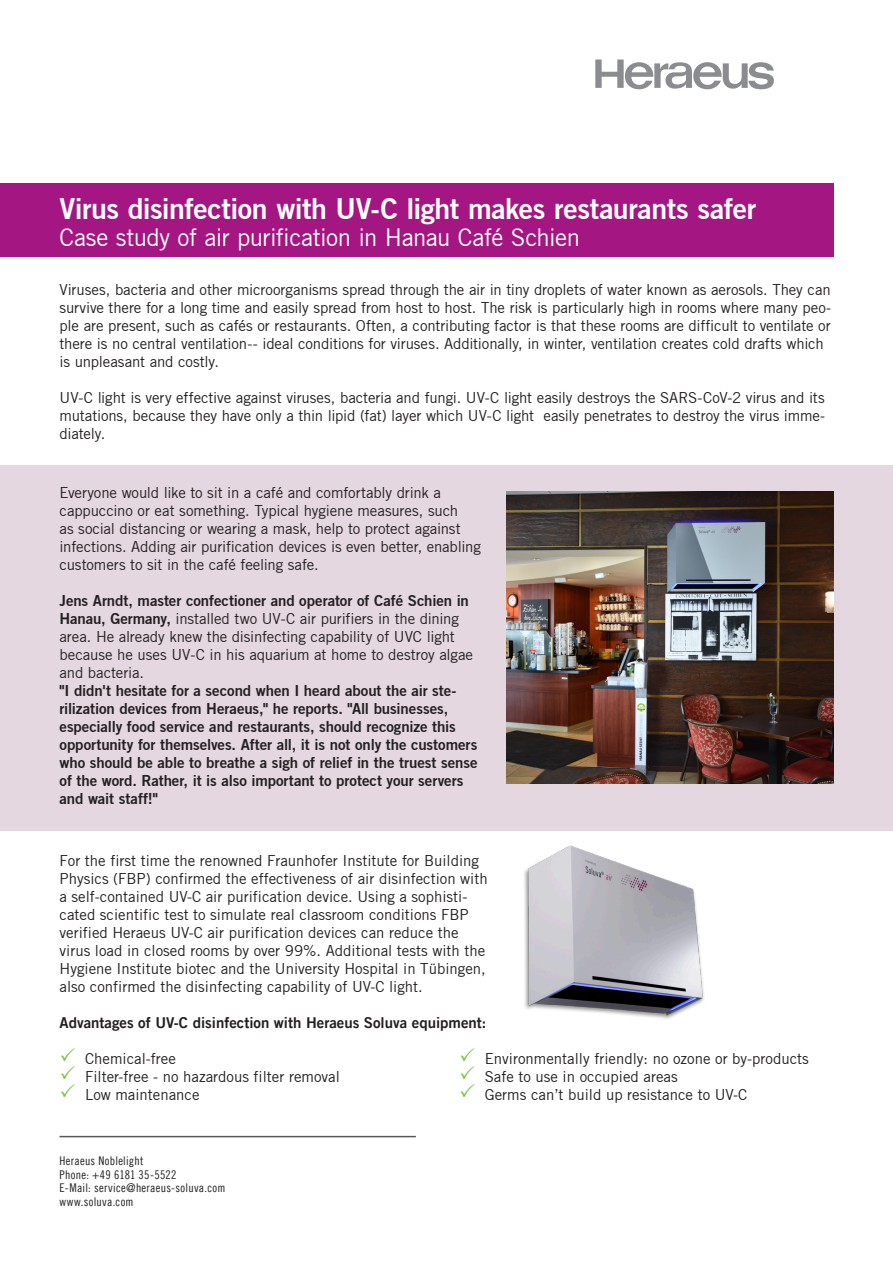
<style>
.page{position:relative;width:893px;height:1263px;background:#fff}
.page>*{position:absolute;margin:0;border:0;box-sizing:border-box;transform-origin:0 0}
.HER_brochure_subhead{font:28.5px "Trade Gothic Bold Two";letter-spacing:-.02em;color:#fff}
.HER_brochure_subhead-2{font:24px "Trade Gothic";letter-spacing:-.02em;color:#fff}
.HER_advert_1_1_copy{font:15px/18px "Trade Gothic";letter-spacing:-.01em;color:#231f20}
.HER_brochure_copy{font:15px/18px "Trade Gothic";color:#231f20}
.HER_advert_1_1_copy-2{font:15px/18px "Trade Gothic Bold Two";letter-spacing:-.005em;color:#231f20}
.t1{font:15px "Trade Gothic LT Bold Two";color:#231f20}
.HER_brochure_adress{font:12px/13.5px "Trade Gothic LT Cond Eighteen";letter-spacing:.025em;color:#231f20}
.s1{font-family:"Trade Gothic Bold Two"}
.s2{color:#7fc241}
</style>
<div class="page">
<svg style="left:595px;top:60px;width:179px;height:29px"></svg>
<div style="left:0;top:466px;width:893px;height:365px;background:#e4d7e0"></div>
<div style="left:0;top:184px;width:833px;height:73px;background:#a41681"></div>
<hr style="left:60px;top:1136px;width:356px;height:1px;background:#57585a">
<div style="left:523px;top:844px;width:182px;height:176px;background:#231f20;opacity:.5"></div>
<img style="left:523px;top:844px;width:182px;height:172px">
<img style="left:507px;top:491px;width:326px;height:292px">
<p class="HER_brochure_subhead" style="left:60px;top:192px;width:698px">Virus disinfection with UV-C light makes restaurants safer</p>
<p class="HER_brochure_subhead-2" style="left:60px;top:223px;width:522px">Case study of air purification in Hanau Café Schien</p>
<p class="HER_advert_1_1_copy" style="left:60px;top:281px;width:773px">Viruses, bacteria and other microorganisms spread through the air in tiny droplets of water known as aerosols. They can survive there for a long time and easily spread from host to host. The risk is particularly high in rooms where many peo&shy;ple are present, such as cafés or restaurants. Often, a contributing factor is that these rooms are difficult to ventilate or there is no central ventilation-- ideal conditions for viruses. Additionally, in winter, ventilation creates cold drafts which is unpleasant and costly.</p>
<p class="HER_advert_1_1_copy" style="left:60px;top:389px;width:767px;text-align:justify">UV-C light is very effective against viruses, bacteria and fungi. UV-C light easily destroys the SARS-CoV-2 virus and its mutations, because they have only a thin lipid (fat) layer which UV-C light easily penetrates to destroy the virus imme&shy;diately.</p>
<p class="HER_advert_1_1_copy" style="left:60px;top:484px;width:423px">Everyone would like to sit in a café and comfortably drink a cappuccino or eat something. Typical hygiene measures, such<br>as social distancing or wearing a mask, help to protect against infections. Adding air purification devices is even better, enabling customers to sit in the café feeling safe.</p>
<p class="HER_advert_1_1_copy" style="left:60px;top:592px;width:415px"><span class="s1">Jens Arndt, master confectioner and operator of Café Schien in Hanau, Germany,</span> installed two UV-C air purifiers in the dining area. He already knew the disinfecting capability of UVC light because he uses UV-C in his aquarium at home to destroy algae and bacteria.</p>
<p class="HER_advert_1_1_copy-2" style="left:60px;top:681px;width:419px">"I didn't hesitate for a second when I heard about the air ste&shy;rilization devices from Heraeus," he reports. "All businesses, especially food service and restaurants, should recognize this opportunity for themselves. After all, it is not only the customers who should be able to breathe a sigh of relief in the truest sense of the word. Rather, it is also important to protect your servers and wait staff!"</p>
<p class="HER_brochure_copy" style="left:60px;top:851px;width:430px">For the first time the renowned Fraunhofer Institute for Building Physics (FBP) confirmed the effectiveness of air disinfection with a self-contained UV-C air purification device. Using a sophisti&shy;cated scientific test to simulate real classroom conditions FBP verified Heraeus UV-C air purification devices can reduce the virus load in closed rooms by over 99%. Additional tests with the Hygiene Institute biotec and the University Hospital in Tübingen, also confirmed the disinfecting capability of UV-C light.</p>
<p class="t1" style="left:60px;top:1013px;width:428px">Advantages of UV-C disinfection with Heraeus Soluva equipment:</p>
<p class="HER_brochure_copy" style="left:60px;top:1049px;width:118px"><span class="s2">✓</span> Chemical-free</p>
<p class="HER_brochure_copy" style="left:60px;top:1067px;width:282px"><span class="s2">✓</span> Filter-free - no hazardous filter removal</p>
<p class="HER_brochure_copy" style="left:60px;top:1085px;width:142px"><span class="s2">✓</span> Low maintenance</p>
<p class="HER_brochure_adress" style="left:60px;top:1154px;width:119px">Heraeus Noblelight<br>Phone: +49 6181 35-5522</p>
<p class="HER_brochure_adress" style="left:60px;top:1181px;width:167px">E-Mail: service@heraeus-soluva.com</p>
<p class="HER_brochure_adress" style="left:60px;top:1195px;width:76px">www.soluva.com</p>
<p class="HER_brochure_copy" style="left:459px;top:1049px;width:351px"><span class="s2">✓</span> Environmentally friendly: no ozone or by-products</p>
<p class="HER_brochure_copy" style="left:459px;top:1067px;width:220px"><span class="s2">✓</span> Safe to use in occupied areas</p>
<p class="HER_brochure_copy" style="left:459px;top:1085px;width:289px"><span class="s2">✓</span> Germs can’t build up resistance to UV-C</p>
</div>
